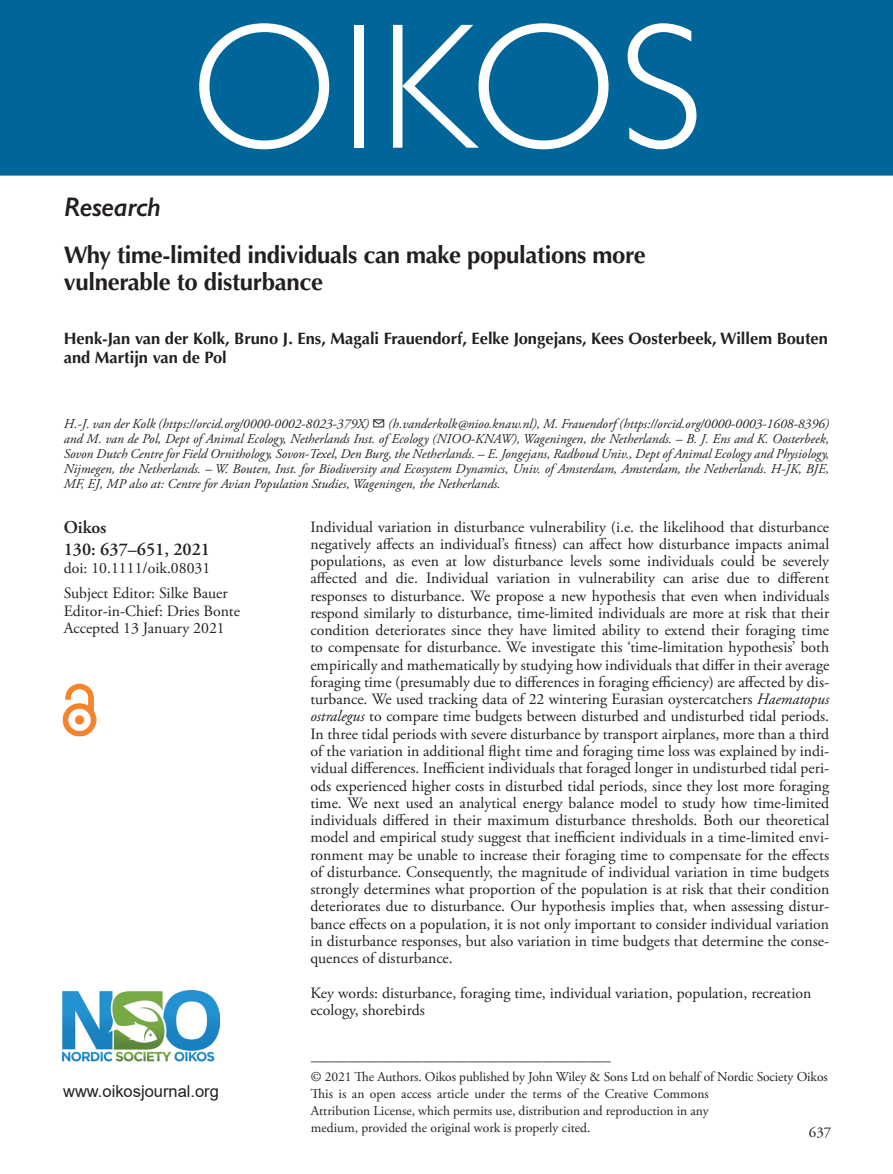
<style>
.page{position:relative;width:893px;height:1174px;background:#fff}
.page>*{position:absolute;margin:0;border:0;box-sizing:border-box;transform-origin:0 0}
.OIKOS{font:300 180px "Gill Sans";letter-spacing:.01em;color:#fff}
.AT_TYPE{font:italic 600 27px "Gill Sans";letter-spacing:-.015em;color:#231f20}
.CT{font:700 24px/27px "Optima LT Std";letter-spacing:-.015em;color:#231f20}
.Corres{font:600 18px "Adobe Garamond Pro";color:#231f20}
.AU{font:700 16.5px/19.5px "Optima LT Std";color:#231f20}
.t1{font:16.5px "Arial";color:#231f20}
.ABS_TXT{font:15.75px/17.2px "Adobe Garamond Pro";color:#231f20;text-align:justify}
.Keywords{font:15.75px/17.2px "Adobe Garamond Pro";color:#231f20}
.Doi_No{font:15.75px "Adobe Garamond Pro";color:#231f20}
.t2{font:15px "Adobe Garamond Pro";color:#231f20}
.Address{font:italic 13.5px/15px "Adobe Garamond Pro";color:#231f20;text-align:justify}
.FM_Note{font:13.5px/16.8px "Adobe Garamond Pro";letter-spacing:-.005em;color:#231f20;text-align:justify}
.s1{font-style:italic}
</style>
<div class="page">
<div style="left:0;top:0;width:893px;height:176px;background:#069"></div>
<img style="left:63px;top:990px;width:156px;height:72px">
<img style="left:63px;top:683px;width:34px;height:53px">
<p class="AT_TYPE" style="left:64px;top:191px;width:99px">Research</p>
<p class="OIKOS" style="left:190px;top:-53px;width:515px">OIKOS</p>
<p class="CT" style="left:64px;top:242px;width:583px">Why time-limited individuals can make populations more vulnerable to disturbance</p>
<p class="AU" style="left:64px;top:329px;width:766px">Henk-Jan van der Kolk, Bruno J. Ens, Magali Frauendorf, Eelke Jongejans, Kees Oosterbeek, Willem Bouten and Martijn van de Pol</p>
<p class="Address" style="left:64px;top:416px;width:767px">H.-J. van der Kolk (https://orcid.org/0000-0002-8023-379X) ✉ (h.vanderkolk@nioo.knaw.nl), M. Frauendorf (https://orcid.org/0000-0003-1608-8396) and M. van de Pol, Dept of Animal Ecology, Netherlands Inst. of Ecology (NIOO-KNAW), Wageningen, the Netherlands. – B. J. Ens and K. Oosterbeek, Sovon Dutch Centre for Field Ornithology, Sovon-Texel, Den Burg, the Netherlands. – E. Jongejans, Radboud Univ., Dept of Animal Ecology and Physiology, Nijmegen, the Netherlands. – W. Bouten, Inst. for Biodiversity and Ecosystem Dynamics, Univ. of Amsterdam, Amsterdam, the Netherlands. H-JK, BJE, MF, EJ, MP also at: Centre for Avian Population Studies, Wageningen, the Netherlands.</p>
<p class="Corres" style="left:64px;top:517px;width:44px">Oikos</p>
<p class="Corres" style="left:64px;top:539px;width:148px">130: 637–651, 2021</p>
<p class="Doi_No" style="left:64px;top:558px;width:148px">doi: 10.1111/oik.08031</p>
<p class="ABS_TXT" style="left:64px;top:585px;width:165px">Subject Editor: Silke Bauer</p>
<p class="ABS_TXT" style="left:64px;top:602px;width:178px">Editor-in-Chief: Dries Bonte</p>
<p class="ABS_TXT" style="left:64px;top:620px;width:163px">Accepted 13 January 2021</p>
<p class="t1" style="left:63px;top:1079px;width:157px">www.oikosjournal.org</p>
<p class="ABS_TXT" style="left:310px;top:518px;width:520px">Individual variation in disturbance vulnerability (i.e. the likelihood that disturbance negatively affects an individual’s fitness) can affect how disturbance impacts animal populations, as even at low disturbance levels some individuals could be severely affected and die. Individual variation in vulnerability can arise due to different responses to disturbance. We propose a new hypothesis that even when individuals respond similarly to disturbance, time-limited individuals are more at risk that their condition deteriorates since they have limited ability to extend their foraging time to compensate for disturbance. We investigate this ‘time-limitation hypothesis’ both empirically and mathematically by studying how individuals that differ in their average foraging time (presumably due to differences in foraging efficiency) are affected by dis&shy;turbance. We used tracking data of 22 wintering Eurasian oystercatchers <span class="s1">Haematopus ostralegus</span> to compare time budgets between disturbed and undisturbed tidal periods.<br>In three tidal periods with severe disturbance by transport airplanes, more than a third of the variation in additional flight time and foraging time loss was explained by indi&shy;vidual differences. Inefficient individuals that foraged longer in undisturbed tidal peri&shy;ods experienced higher costs in disturbed tidal periods, since they lost more foraging time. We next used an analytical energy balance model to study how time-limited individuals differed in their maximum disturbance thresholds. Both our theoretical model and empirical study suggest that inefficient individuals in a time-limited envi&shy;ronment may be unable to increase their foraging time to compensate for the effects of disturbance. Consequently, the magnitude of individual variation in time budgets strongly determines what proportion of the population is at risk that their condition deteriorates due to disturbance. Our hypothesis implies that, when assessing distur&shy;bance effects on a population, it is not only important to consider individual variation in disturbance responses, but also variation in time budgets that determine the conse&shy;quences of disturbance.</p>
<p class="Keywords" style="left:310px;top:984px;width:502px">Key words: disturbance, foraging time, individual variation, population, recreation ecology, shorebirds</p>
<p class="t2" style="left:311px;top:1051px;width:301px">––––––––––––––––––––––––––––––––––––––––</p>
<p class="FM_Note" style="left:311px;top:1069px;width:518px">© 2021 The Authors. Oikos published by John Wiley &amp; Sons Ltd on behalf of Nordic Society Oikos</p>
<p class="FM_Note" style="left:311px;top:1086px;width:399px">This is an open access article under the terms of the Creative Commons Attribution License, which permits use, distribution and reproduction in any medium, provided the original work is properly cited.</p>
<p class="t2" style="left:809px;top:1123px;width:24px">637</p>
</div>
